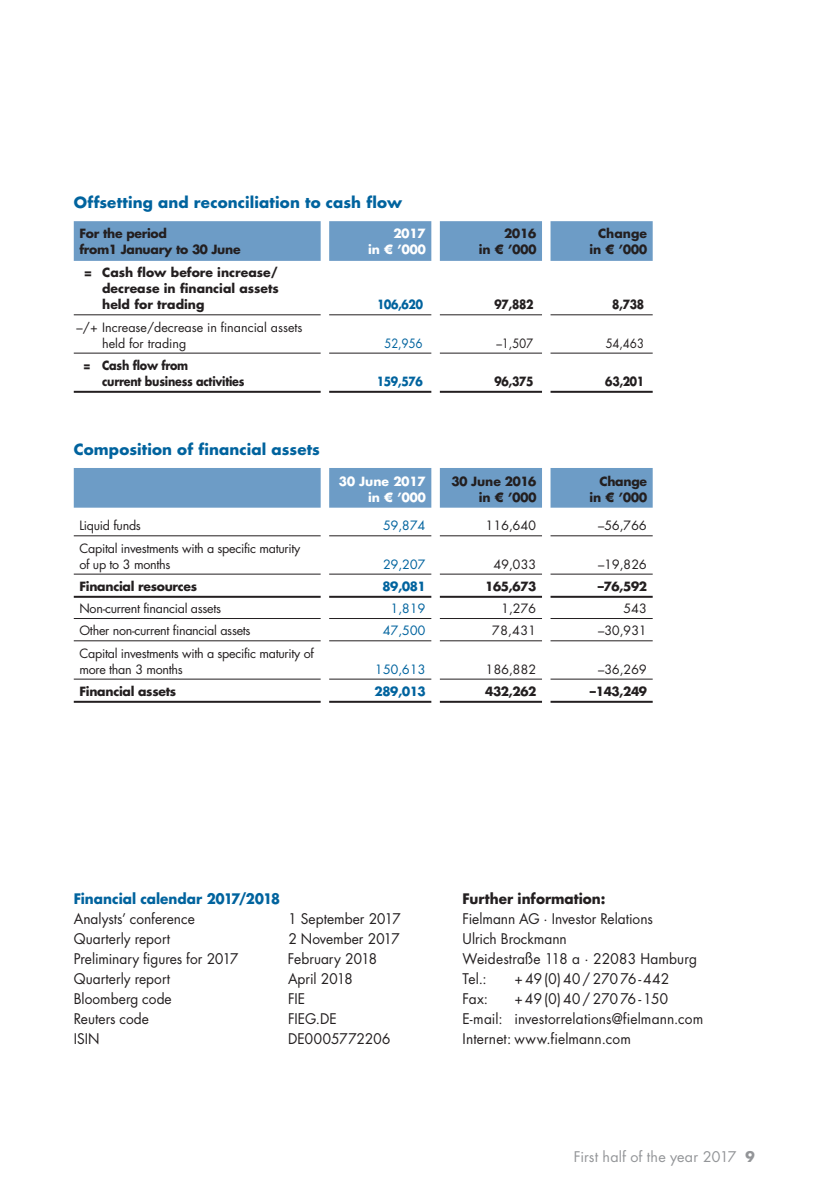
<style>
.page{position:relative;width:840px;height:1191px;background:#fff}
.page>*{position:absolute;margin:0;border:0;box-sizing:border-box;transform-origin:0 0}
.t1{font:700 17px "Fi Futura";letter-spacing:.005em;color:#00639e}
.t2{font:16px/20px "Fi Futura";color:#231f20;scale:.96 1}
.t3{font:700 16px "Fi Futura";letter-spacing:-.005em;color:#00639e;scale:.96 1}
.t4{font:16px "Fi Futura";letter-spacing:.01em;color:#939598}
.t5{font:700 16px "Fi Futura";color:#231f20;scale:.96 1}
.t6{font:16px "Fi Futura";letter-spacing:-.02em;color:#231f20;scale:.96 1}
.t7{font:14px/16px "Fi Futura";letter-spacing:-.02em;color:#231f20}
.t8{font:700 14px/16px "Fi Futura";letter-spacing:-.02em;color:#231f20;text-align:right}
.t9{font:700 14px/16px "Fi Futura";letter-spacing:-.02em;color:#231f20;scale:.9 1}
.t10{font:14px/16px "Fi Futura";color:#231f20}
.t11{font:700 14px/16px "Fi Futura";color:#231f20;text-align:right}
.t12{font:14px "Fi Futura";letter-spacing:-.02em;color:#00639e}
.t13{font:700 14px/16px "Fi Futura";color:#fff;text-align:right}
.t14{font:700 14px "Fi Futura";letter-spacing:-.02em;color:#00639e;scale:.9 1}
.t15{font:700 14px "Fi Futura";letter-spacing:-.02em;color:#00639e}
.t16{font:14px "Fi Futura";letter-spacing:-.02em;color:#231f20;scale:.9 1}
.t17{font:14px "Fi Futura";letter-spacing:-.02em;color:#00639e;scale:.9 1}
.s1{font-weight:700}
</style>
<div class="page">
<div style="left:74px;top:468px;width:578px;height:39px;background:#6d9cc6"></div>
<hr style="left:74px;top:535px;width:246px;height:1px;background:#231f20">
<hr style="left:329px;top:535px;width:102px;height:1px;background:#231f20">
<hr style="left:439px;top:535px;width:102px;height:1px;background:#231f20">
<hr style="left:550px;top:535px;width:102px;height:1px;background:#231f20">
<hr style="left:74px;top:574px;width:246px;height:1px;background:#231f20">
<hr style="left:329px;top:574px;width:102px;height:1px;background:#231f20">
<hr style="left:439px;top:574px;width:102px;height:1px;background:#231f20">
<hr style="left:550px;top:574px;width:102px;height:1px;background:#231f20">
<hr style="left:74px;top:596px;width:246px;height:2px;background:#231f20">
<hr style="left:329px;top:596px;width:102px;height:2px;background:#231f20">
<hr style="left:439px;top:596px;width:102px;height:2px;background:#231f20">
<hr style="left:550px;top:596px;width:102px;height:2px;background:#231f20">
<hr style="left:74px;top:618px;width:246px;height:1px;background:#231f20">
<hr style="left:329px;top:618px;width:102px;height:1px;background:#231f20">
<hr style="left:439px;top:618px;width:102px;height:1px;background:#231f20">
<hr style="left:550px;top:618px;width:102px;height:1px;background:#231f20">
<hr style="left:74px;top:640px;width:246px;height:1px;background:#231f20">
<hr style="left:329px;top:640px;width:102px;height:1px;background:#231f20">
<hr style="left:439px;top:640px;width:102px;height:1px;background:#231f20">
<hr style="left:550px;top:640px;width:102px;height:1px;background:#231f20">
<hr style="left:74px;top:678px;width:246px;height:1px;background:#231f20">
<hr style="left:329px;top:678px;width:102px;height:1px;background:#231f20">
<hr style="left:439px;top:678px;width:102px;height:1px;background:#231f20">
<hr style="left:550px;top:678px;width:102px;height:1px;background:#231f20">
<hr style="left:74px;top:701px;width:246px;height:2px;background:#231f20">
<hr style="left:329px;top:701px;width:102px;height:2px;background:#231f20">
<hr style="left:439px;top:701px;width:102px;height:2px;background:#231f20">
<hr style="left:550px;top:701px;width:102px;height:2px;background:#231f20">
<svg style="left:74px;top:221px;width:578px;height:40px;background:#74a1c8"></svg>
<hr style="left:74px;top:314px;width:246px;height:1px;background:#231f20">
<hr style="left:329px;top:314px;width:102px;height:1px;background:#231f20">
<hr style="left:439px;top:314px;width:102px;height:1px;background:#231f20">
<hr style="left:550px;top:314px;width:102px;height:1px;background:#231f20">
<hr style="left:74px;top:353px;width:246px;height:1px;background:#231f20">
<hr style="left:329px;top:353px;width:102px;height:1px;background:#231f20">
<hr style="left:439px;top:353px;width:102px;height:1px;background:#231f20">
<hr style="left:550px;top:353px;width:102px;height:1px;background:#231f20">
<hr style="left:74px;top:391px;width:246px;height:2px;background:#231f20">
<hr style="left:329px;top:391px;width:102px;height:2px;background:#231f20">
<hr style="left:439px;top:391px;width:102px;height:2px;background:#231f20">
<hr style="left:550px;top:391px;width:102px;height:2px;background:#231f20">
<p class="t1" style="left:74px;top:192px;width:329px">Offsetting and reconciliation to cash flow</p>
<p class="t8" style="left:79px;top:225px;width:163px;text-align:left">For the period<br>from1 January to 30 June</p>
<p class="t13" style="left:368px;top:225px;width:59px">2017<br>in ¤ ’000</p>
<p class="t11" style="left:478px;top:225px;width:59px">2016<br>in ¤ ’000</p>
<p class="t11" style="left:589px;top:225px;width:59px">Change in ¤ ’000</p>
<p class="t8" style="left:102px;top:264px;width:178px;text-align:justify;text-indent:-18px">= Cash flow before increase/ decrease in financial assets held for trading</p>
<p class="t14" style="left:377px;top:296px;width:52px">106,620</p>
<p class="t9" style="left:494px;top:296px;width:45px">97,882</p>
<p class="t9" style="left:612px;top:296px;width:37px">8,738</p>
<p class="t10" style="left:102px;top:319px;width:202px;text-indent:-26px">–/+ Increase/decrease in financial assets held for trading</p>
<p class="t9" style="left:102px;top:357px;width:159px;text-indent:-19px">= Cash flow from<br>current business activities</p>
<p class="t17" style="left:384px;top:334px;width:44px">52,956</p>
<p class="t16" style="left:496px;top:334px;width:43px">–1,507</p>
<p class="t16" style="left:605px;top:334px;width:44px">54,463</p>
<p class="t14" style="left:376px;top:372px;width:53px">159,576</p>
<p class="t9" style="left:494px;top:373px;width:45px">96,375</p>
<p class="t9" style="left:605px;top:373px;width:45px">63,201</p>
<p class="t1" style="left:74px;top:439px;width:247px">Composition of financial assets</p>
<p class="t13" style="left:339px;top:473px;width:88px">30 June 2017 in ¤ ’000</p>
<p class="t11" style="left:451px;top:473px;width:86px">30 June 2016 in ¤ ’000</p>
<p class="t8" style="left:589px;top:473px;width:59px">Change in ¤ ’000</p>
<p class="t7" style="left:79px;top:517px;width:63px">Liquid funds</p>
<p class="t12" style="left:382px;top:517px;width:44px">59,874</p>
<p class="t7" style="left:485px;top:517px;width:52px">116,640</p>
<p class="t7" style="left:597px;top:517px;width:50px">–56,766</p>
<p class="t7" style="left:79px;top:540px;width:222px">Capital investments with a specific maturity of up to 3 months</p>
<p class="t12" style="left:382px;top:555px;width:44px">29,207</p>
<p class="t7" style="left:493px;top:556px;width:44px">49,033</p>
<p class="t7" style="left:597px;top:556px;width:50px">–19,826</p>
<p class="t8" style="left:79px;top:577px;width:119px">Financial resources</p>
<p class="t15" style="left:382px;top:577px;width:45px">89,081</p>
<p class="t8" style="left:485px;top:577px;width:53px">165,673</p>
<p class="t8" style="left:597px;top:577px;width:51px">–76,592</p>
<p class="t7" style="left:79px;top:600px;width:143px">Non-current financial assets</p>
<p class="t12" style="left:390px;top:600px;width:37px">1,819</p>
<p class="t7" style="left:501px;top:600px;width:37px">1,276</p>
<p class="t7" style="left:623px;top:600px;width:25px">543</p>
<p class="t7" style="left:79px;top:622px;width:172px">Other non-current financial assets</p>
<p class="t12" style="left:382px;top:622px;width:44px">47,500</p>
<p class="t7" style="left:491px;top:622px;width:46px">78,431</p>
<p class="t7" style="left:597px;top:622px;width:50px">–30,931</p>
<p class="t7" style="left:79px;top:645px;width:236px">Capital investments with a specific maturity of more than 3 months</p>
<p class="t12" style="left:374px;top:660px;width:52px">150,613</p>
<p class="t7" style="left:485px;top:661px;width:52px">186,882</p>
<p class="t7" style="left:597px;top:661px;width:50px">–36,269</p>
<p class="t8" style="left:79px;top:682px;width:98px">Financial assets</p>
<p class="t15" style="left:374px;top:682px;width:52px">289,013</p>
<p class="t8" style="left:485px;top:682px;width:53px">432,262</p>
<p class="t8" style="left:589px;top:682px;width:59px">–143,249</p>
<p class="t3" style="left:74px;top:889px;width:216px">Financial calendar 2017/2018</p>
<p class="t2" style="left:74px;top:908px;width:127px">Analysts’ conference</p>
<p class="t2" style="left:288px;top:908px;width:119px">1 September 2017</p>
<p class="t2" style="left:74px;top:928px;width:102px">Quarterly report</p>
<p class="t2" style="left:288px;top:928px;width:118px">2 November 2017</p>
<p class="t2" style="left:74px;top:948px;width:173px">Preliminary figures for 2017</p>
<p class="t2" style="left:288px;top:948px;width:95px">February 2018</p>
<p class="t2" style="left:74px;top:968px;width:102px">Quarterly report</p>
<p class="t2" style="left:288px;top:968px;width:69px">April 2018</p>
<p class="t2" style="left:74px;top:988px;width:103px">Bloomberg code</p>
<p class="t2" style="left:288px;top:988px;width:19px">FIE</p>
<p class="t2" style="left:74px;top:1008px;width:80px">Reuters code</p>
<p class="t2" style="left:288px;top:1008px;width:52px">FIEG.DE</p>
<p class="t2" style="left:74px;top:1028px;width:28px">ISIN</p>
<p class="t2" style="left:288px;top:1028px;width:108px">DE0005772206</p>
<p class="t5" style="left:462px;top:889px;width:150px">Further information:</p>
<p class="t2" style="left:462px;top:908px;width:245px">Fielmann AG · Investor Relations<br>Ulrich Brockmann<br>Weidestraße 118 a · 22083 Hamburg<br>Tel.:</p>
<p class="t6" style="left:514px;top:969px;width:163px">+49(0)40/27076-442</p>
<p class="t2" style="left:462px;top:988px;width:252px;text-indent:52px">+49(0)40/27076-150<br>E-mail: investorrelations@fielmann.com<br>Internet: www.fielmann.com</p>
<p class="t2" style="left:462px;top:988px;width:28px">Fax:</p>
<p class="t4" style="left:573px;top:1147px;width:182px">First half of the year 2017 <span class="s1">9</span></p>
</div>
